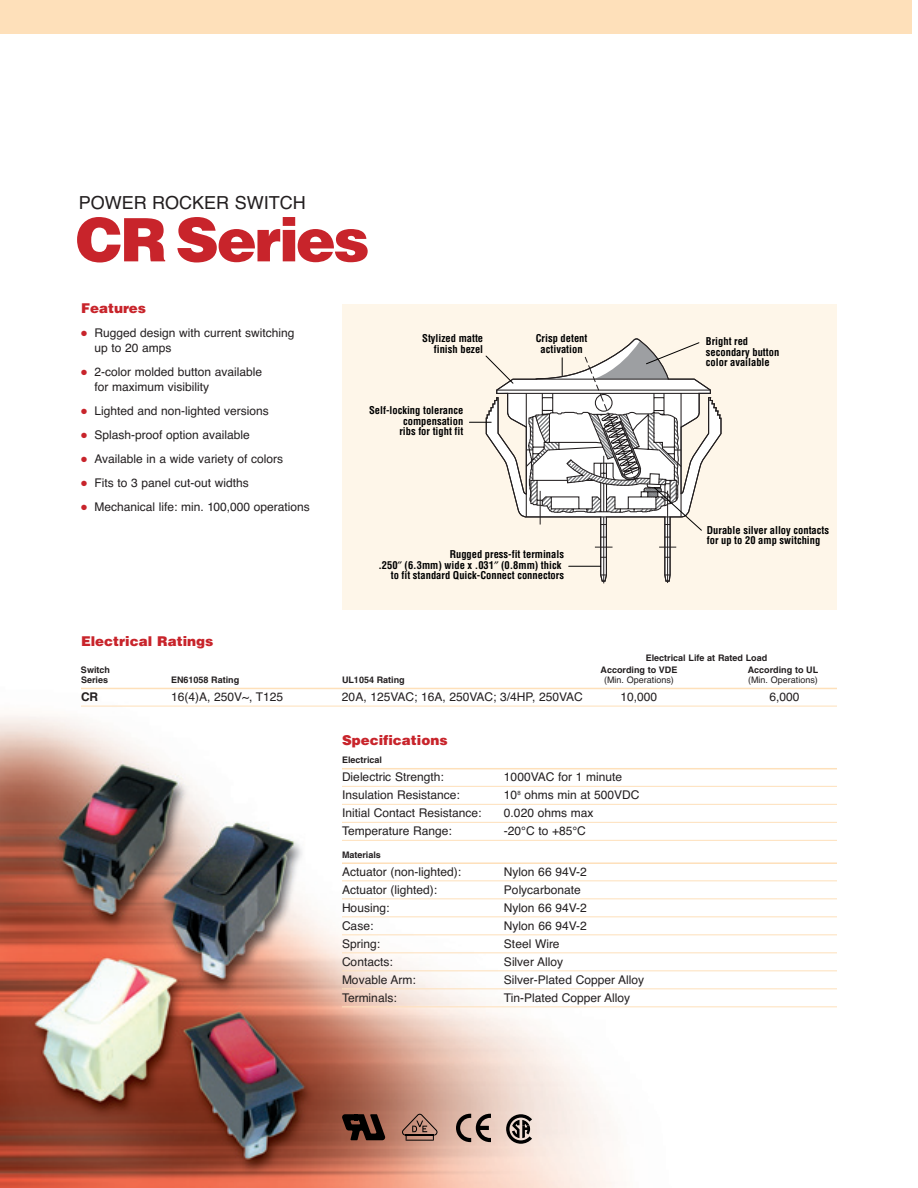
<style>
.page{position:relative;width:918px;height:1188px;background:#fff}
.page>*{position:absolute;margin:0;border:0;box-sizing:border-box;transform-origin:0 0}
.t1{font:900 60px "Helvetica";letter-spacing:-.035em;color:#c8242b}
.t2{font:18px "Helvetica CE";color:#231f20}
.t3{font:900 13.5px "Helvetica";color:#c8242b}
.t4{font:12px/24px "Helvetica CE";color:#231f20}
.t5{font:700 12px "Helvetica";color:#231f20}
.t6{font:700 condensed 10.5px/10.5px "Helvetica";color:#000;text-align:right}
.t7{font:700 9px "Helvetica";color:#231f20}
.t8{font:9px "Helvetica CE";color:#231f20}
</style>
<div class="page">
<img style="left:0;top:687px;width:837px;height:501px">
<div style="left:0;top:0;width:911px;height:34px;background:#fee0ba"></div>
<div style="left:342px;top:304px;width:495px;height:306px;background:#fef6e9"></div>
<svg style="left:600px;top:338px;width:122px;height:244px"></svg>
<hr style="left:497px;top:390px;width:213px;height:1px;background:#231f20">
<hr style="left:603px;top:517px;width:1px;height:66px;background:#231f20">
<hr style="left:667px;top:491px;width:1px;height:92px;background:#231f20">
<svg style="left:469px;top:342px;width:233px;height:225px"></svg>
<svg style="left:342px;top:1114px;width:43px;height:26px"></svg>
<svg style="left:402px;top:1114px;width:35px;height:27px"></svg>
<svg style="left:456px;top:1114px;width:35px;height:28px"></svg>
<svg style="left:506px;top:1114px;width:26px;height:30px"></svg>
<hr style="left:342px;top:768px;width:495px;height:1px;background:#fee0ba">
<hr style="left:342px;top:786px;width:495px;height:1px;background:#fee0ba">
<hr style="left:342px;top:804px;width:495px;height:1px;background:#fee0ba">
<hr style="left:342px;top:822px;width:495px;height:1px;background:#fee0ba">
<hr style="left:342px;top:840px;width:495px;height:1px;background:#fee0ba">
<hr style="left:342px;top:862px;width:495px;height:2px;background:#fee0ba">
<hr style="left:342px;top:880px;width:495px;height:1px;background:#fee0ba">
<hr style="left:342px;top:898px;width:495px;height:1px;background:#fee0ba">
<hr style="left:342px;top:916px;width:495px;height:1px;background:#fee0ba">
<hr style="left:342px;top:934px;width:495px;height:1px;background:#fee0ba">
<hr style="left:342px;top:952px;width:495px;height:1px;background:#fee0ba">
<hr style="left:342px;top:970px;width:495px;height:1px;background:#fee0ba">
<hr style="left:342px;top:988px;width:495px;height:1px;background:#fee0ba">
<hr style="left:342px;top:1006px;width:495px;height:1px;background:#fee0ba">
<hr style="left:81px;top:688px;width:756px;height:1px;background:#fee0ba">
<hr style="left:81px;top:706px;width:756px;height:1px;background:#fee0ba">
<svg style="left:494px;top:561px;width:5px;height:3px"></svg>
<h2 class="t2" style="left:79px;top:196px;width:229px">POWER ROCKER SWITCH</h2>
<h1 class="t1" style="left:76px;top:218px;width:295px">CR Series</h1>
<p class="t3" style="left:81px;top:304px;width:67px">Features</p>
<p class="t4" style="left:94px;top:327px;width:202px;line-height:15px">Rugged design with current switching up to 20 amps</p>
<p class="t4" style="left:94px;top:366px;width:169px;line-height:15px">2-color molded button available for maximum visibility</p>
<p class="t4" style="left:94px;top:400px;width:217px">Lighted and non-lighted versions Splash-proof option available<br>Available in a wide variety of colors<br>Fits to 3 panel cut-out widths Mechanical life: min. 100,000 operations</p>
<p class="t3" style="left:81px;top:637px;width:134px">Electrical Ratings</p>
<p class="t6" style="left:422px;top:334px;width:62px">Stylized matte finish bezel</p>
<p class="t6" style="left:536px;top:334px;width:53px;text-align:center">Crisp detent activation</p>
<p class="t6" style="left:706px;top:337px;width:75px;text-align:left">Bright red secondary button color available</p>
<p class="t6" style="left:369px;top:406px;width:96px">Self-locking tolerance compensation<br>ribs for tight fit</p>
<p class="t6" style="left:378px;top:550px;width:187px">Rugged press-fit terminals<br>.250 (6.3mm) wide x .031 (0.8mm) thick to fit standard Quick-Connect connectors</p>
<p class="t6" style="left:707px;top:525px;width:124px;text-align:left">Durable silver alloy contacts for up to 20 amp switching</p>
<p class="t7" style="left:646px;top:654px;width:123px">Electrical Life at Rated Load</p>
<p class="t7" style="left:81px;top:666px;width:30px">Switch</p>
<p class="t7" style="left:601px;top:666px;width:78px">According to VDE</p>
<p class="t7" style="left:748px;top:666px;width:72px">According to UL</p>
<p class="t7" style="left:81px;top:677px;width:29px">Series</p>
<p class="t7" style="left:171px;top:677px;width:70px">EN61058 Rating</p>
<p class="t7" style="left:342px;top:677px;width:64px">UL1054 Rating</p>
<p class="t8" style="left:604px;top:677px;width:71px">(Min. Operations)</p>
<p class="t8" style="left:748px;top:677px;width:71px">(Min. Operations)</p>
<p class="t5" style="left:81px;top:693px;width:19px">CR</p>
<p class="t4" style="left:171px;top:686px;width:114px">16(4)A, 250V~, T125</p>
<p class="t4" style="left:342px;top:686px;width:242px">20A, 125VAC; 16A, 250VAC; 3/4HP, 250VAC</p>
<p class="t4" style="left:621px;top:686px;width:38px">10,000</p>
<p class="t4" style="left:769px;top:686px;width:32px">6,000</p>
<p class="t3" style="left:342px;top:736px;width:107px">Specifications</p>
<p class="t7" style="left:342px;top:757px;width:42px">Electrical</p>
<p class="t4" style="left:342px;top:766px;width:103px">Dielectric Strength:</p>
<p class="t4" style="left:504px;top:766px;width:120px">1000VAC for 1 minute</p>
<p class="t4" style="left:342px;top:784px;width:119px">Insulation Resistance:</p>
<p class="t4" style="left:504px;top:784px;width:137px">10<sup>8</sup> ohms min at 500VDC</p>
<p class="t4" style="left:342px;top:802px;width:141px">Initial Contact Resistance:</p>
<p class="t4" style="left:504px;top:802px;width:91px">0.020 ohms max</p>
<p class="t4" style="left:342px;top:820px;width:111px">Temperature Range:</p>
<p class="t4" style="left:504px;top:820px;width:83px">-20°C to +85°C</p>
<p class="t7" style="left:342px;top:852px;width:41px">Materials</p>
<p class="t4" style="left:342px;top:861px;width:121px">Actuator (non-lighted):</p>
<p class="t4" style="left:504px;top:861px;width:84px">Nylon 66 94V-2</p>
<p class="t4" style="left:342px;top:879px;width:97px">Actuator (lighted):</p>
<p class="t4" style="left:504px;top:879px;width:78px">Polycarbonate</p>
<p class="t4" style="left:342px;top:897px;width:49px">Housing:</p>
<p class="t4" style="left:504px;top:897px;width:84px">Nylon 66 94V-2</p>
<p class="t4" style="left:342px;top:915px;width:33px">Case:</p>
<p class="t4" style="left:504px;top:915px;width:84px">Nylon 66 94V-2</p>
<p class="t4" style="left:342px;top:933px;width:40px">Spring:</p>
<p class="t4" style="left:504px;top:933px;width:57px">Steel Wire</p>
<p class="t4" style="left:342px;top:951px;width:52px">Contacts:</p>
<p class="t4" style="left:504px;top:951px;width:61px">Silver Alloy</p>
<p class="t4" style="left:342px;top:969px;width:75px">Movable Arm:</p>
<p class="t4" style="left:504px;top:969px;width:142px">Silver-Plated Copper Alloy</p>
<p class="t4" style="left:342px;top:987px;width:56px">Terminals:</p>
<p class="t4" style="left:504px;top:987px;width:128px">Tin-Plated Copper Alloy</p>
</div>
